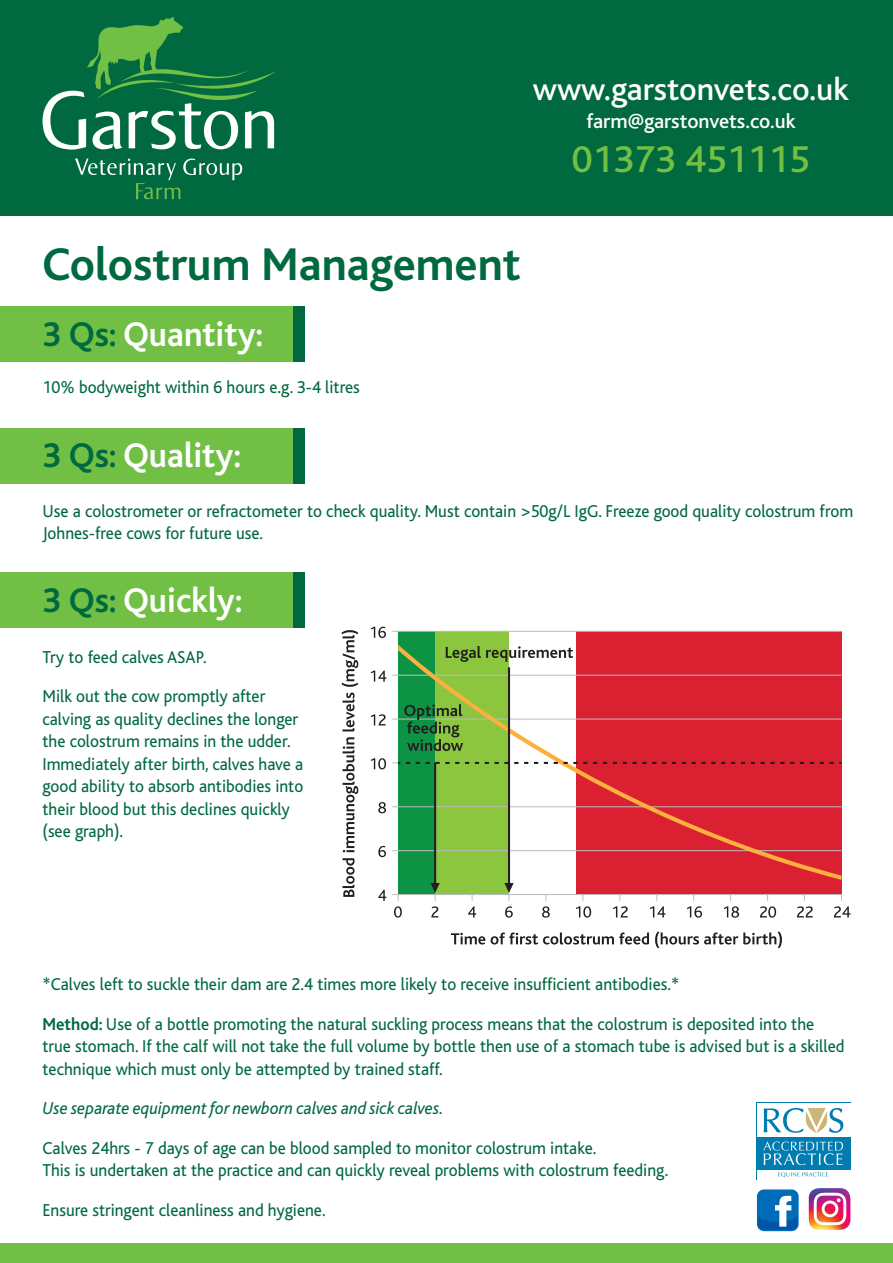
<style>
.page{position:relative;width:893px;height:1263px;background:#fff}
.page>*{position:absolute;margin:0;border:0;box-sizing:border-box;transform-origin:0 0}
.t1{font:700 48px "Bliss";color:#00693f}
.t2{font:500 39px "Bliss";color:#71bf44}
.t3{font:700 36px "Bliss";color:#fff;scale:.95 1}
.t4{font:500 33px "Bliss";color:#fff}
.t5{font:500 21px "Bliss";color:#fff}
.t6{font:18px/22.5px "Bliss";color:#00693f;scale:.95 1}
.t7{font:italic 18px "Bliss";color:#00693f;scale:.95 1}
.s1{color:#00693f}
.s2{font-weight:700}
</style>
<div class="page">
<div style="left:0;top:0;width:893px;height:216px;background:#00693f"></div>
<div style="left:0;top:1244px;width:893px;height:19px;background:#71bf44"></div>
<div style="left:758px;top:1190px;width:40px;height:40px;background:#006cb7;border-radius:6px"></div>
<div style="left:757px;top:1189px;width:42px;height:42px;border:1px solid #006cb7;border-radius:6px"></div>
<svg style="left:758px;top:1196px;width:40px;height:34px"></svg>
<img style="left:809px;top:1189px;width:41px;height:40px">
<div style="left:807px;top:1187px;width:45px;height:44px;border:1px solid #fff;border-radius:11px"></div>
<svg style="left:756px;top:1103px;width:95px;height:77px"></svg>
<div style="left:757px;top:1103px;width:93px;height:76px;background:#fff"></div>
<div style="left:757px;top:1137px;width:93px;height:32px;background:#007cb1"></div>
<svg style="left:763px;top:1141px;width:80px;height:24px"></svg>
<svg style="left:764px;top:1108px;width:79px;height:25px"></svg>
<svg style="left:778px;top:1172px;width:50px;height:5px"></svg>
<div style="left:0;top:306px;width:305px;height:55px;background:#71bf44"></div>
<div style="left:293px;top:306px;width:12px;height:55px;background:#00693f"></div>
<div style="left:0;top:428px;width:305px;height:55px;background:#71bf44"></div>
<div style="left:293px;top:428px;width:12px;height:55px;background:#00693f"></div>
<svg style="left:43px;top:17px;width:233px;height:133px"></svg>
<svg style="left:75px;top:158px;width:167px;height:41px"></svg>
<div style="left:0;top:573px;width:305px;height:55px;background:#71bf44"></div>
<div style="left:293px;top:573px;width:12px;height:55px;background:#00693f"></div>
<svg style="left:394px;top:906px;width:8px;height:12px"></svg>
<svg style="left:378px;top:890px;width:8px;height:11px"></svg>
<svg style="left:378px;top:846px;width:8px;height:11px"></svg>
<svg style="left:378px;top:802px;width:8px;height:11px"></svg>
<svg style="left:371px;top:758px;width:15px;height:11px"></svg>
<svg style="left:371px;top:714px;width:15px;height:11px"></svg>
<svg style="left:371px;top:670px;width:15px;height:12px"></svg>
<svg style="left:371px;top:627px;width:15px;height:11px"></svg>
<svg style="left:431px;top:906px;width:7px;height:11px"></svg>
<svg style="left:468px;top:906px;width:8px;height:11px"></svg>
<svg style="left:505px;top:906px;width:8px;height:12px"></svg>
<svg style="left:542px;top:906px;width:8px;height:12px"></svg>
<svg style="left:576px;top:906px;width:15px;height:12px"></svg>
<svg style="left:613px;top:906px;width:15px;height:11px"></svg>
<svg style="left:451px;top:933px;width:34px;height:11px"></svg>
<svg style="left:491px;top:932px;width:158px;height:12px"></svg>
<svg style="left:655px;top:931px;width:127px;height:17px"></svg>
<svg style="left:342px;top:858px;width:13px;height:39px"></svg>
<svg style="left:342px;top:737px;width:16px;height:115px"></svg>
<svg style="left:341px;top:630px;width:17px;height:101px"></svg>
<svg style="left:650px;top:906px;width:15px;height:11px"></svg>
<svg style="left:687px;top:906px;width:15px;height:12px"></svg>
<svg style="left:724px;top:906px;width:15px;height:12px"></svg>
<svg style="left:760px;top:906px;width:16px;height:12px"></svg>
<svg style="left:797px;top:906px;width:16px;height:11px"></svg>
<svg style="left:834px;top:906px;width:16px;height:11px"></svg>
<svg style="left:392px;top:631px;width:450px;height:270px"></svg>
<hr style="left:434px;top:762px;width:2px;height:127px;background:#231f20">
<svg style="left:430px;top:883px;width:10px;height:10px"></svg>
<svg style="left:398px;top:645px;width:443px;height:235px;background:#c16653"></svg>
<hr style="left:508px;top:667px;width:2px;height:222px;background:#231f20">
<svg style="left:504px;top:883px;width:10px;height:10px"></svg>
<svg style="left:392px;top:762px;width:8px;height:2px"></svg>
<svg style="left:406px;top:762px;width:435px;height:2px"></svg>
<p class="t4" style="left:533px;top:72px;width:318px">www.garstonvets.co.uk</p>
<p class="t5" style="left:586px;top:110px;width:211px">farm@garstonvets.co.uk</p>
<p class="t2" style="left:572px;top:139px;width:240px">01373 451115</p>
<p class="t1" style="left:43px;top:240px;width:480px">Colostrum Management</p>
<p class="t3" style="left:43px;top:315px;width:234px"><span class="s1">3 Qs:</span> Quantity:</p>
<p class="t6" style="left:43px;top:377px;width:336px">10% bodyweight within 6 hours e.g. 3-4 litres</p>
<p class="t3" style="left:43px;top:437px;width:211px"><span class="s1">3 Qs:</span> Quality:</p>
<p class="t6" style="left:43px;top:500px;width:855px">Use a colostrometer or refractometer to check quality. Must contain &gt;50g/L IgG. Freeze good quality colostrum from<br>Johnes-free cows for future use.</p>
<p class="t3" style="left:43px;top:581px;width:212px"><span class="s1">3 Qs:</span> Quickly:</p>
<p class="t6" style="left:43px;top:646px;width:174px">Try to feed calves ASAP.</p>
<p class="t6" style="left:43px;top:686px;width:276px">Milk out the cow promptly after calving as quality declines the longer the colostrum remains in the udder.<br>Immediately after birth, calves have a good ability to absorb antibodies into their blood but this declines quickly (see graph).</p>
<p class="t6" style="left:43px;top:973px;width:672px">*Calves left to suckle their dam are 2.4 times more likely to receive insufficient antibodies.*</p>
<p class="t6" style="left:43px;top:1013px;width:846px"><span class="s2">Method:</span> Use of a bottle promoting the natural suckling process means that the colostrum is deposited into the true stomach. If the calf will not take the full volume by bottle then use of a stomach tube is advised but is a skilled technique which must only be attempted by trained staff.</p>
<p class="t7" style="left:43px;top:1099px;width:424px">Use separate equipment for newborn calves and sick calves.</p>
<p class="t6" style="left:43px;top:1137px;width:660px">Calves 24hrs - 7 days of age can be blood sampled to monitor colostrum intake.<br>This is undertaken at the practice and can quickly reveal problems with colostrum feeding.</p>
<p class="t6" style="left:43px;top:1199px;width:299px">Ensure stringent cleanliness and hygiene.</p>
</div>
